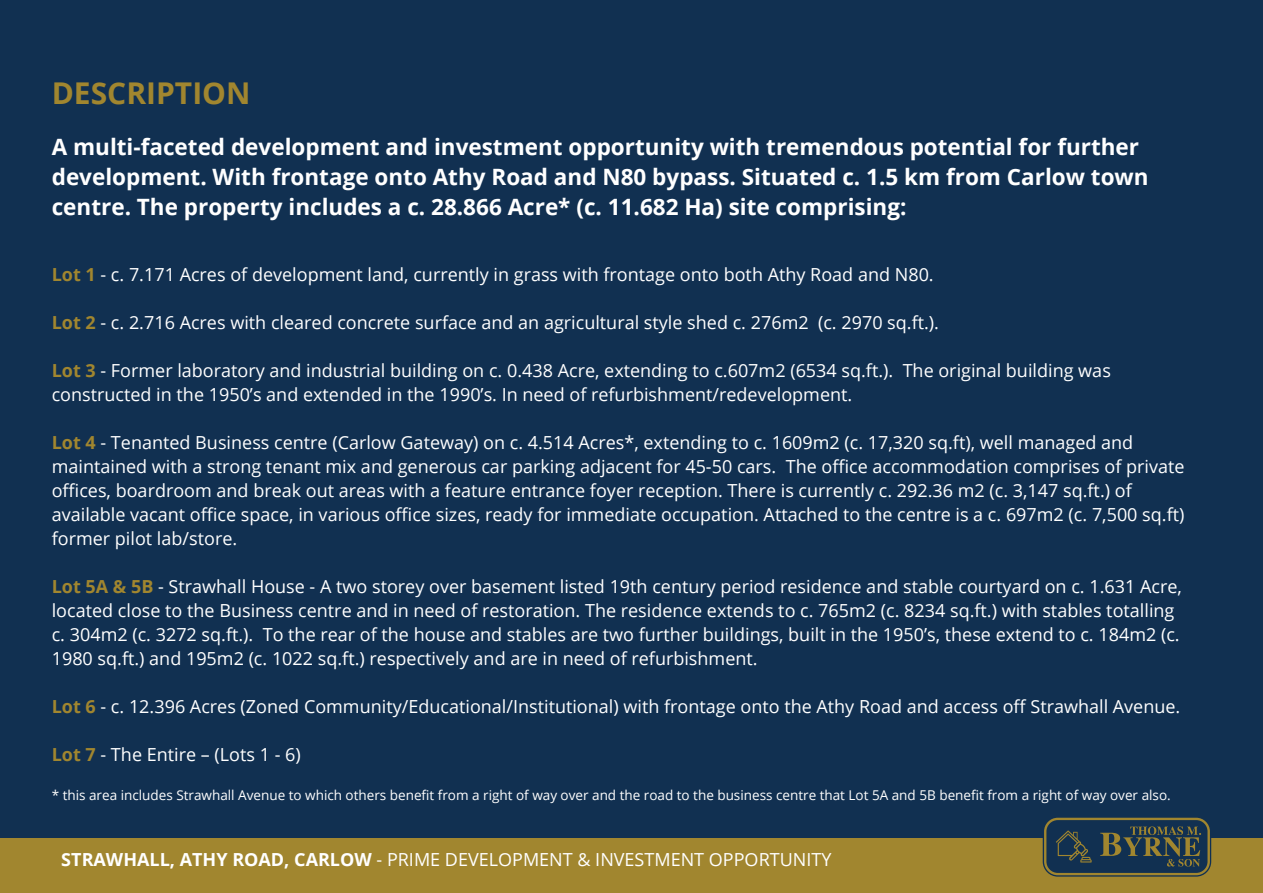
<style>
.page{position:relative;width:1263px;height:893px;background:#113051}
.page>*{position:absolute;margin:0;border:0;box-sizing:border-box;transform-origin:0 0}
.t1{font:700 30px "Open Sans";color:#a1862f}
.t2{font:700 22.5px/30px "Open Sans";color:#fff}
.t3{font:18px/24px "Open Sans";color:#fff}
.t4{font:13.5px "Open Sans";color:#fff}
.s1{font-weight:700;color:#a1862f}
.s2{font-weight:700}
</style>
<div class="page">
<div style="left:0;top:839px;width:1263px;height:54px;background:#a1862f"></div>
<svg style="left:1043px;top:817px;width:168px;height:60px"></svg>
<h1 class="t1" style="left:52px;top:81px;width:200px">DESCRIPTION</h1>
<p class="t2" style="left:52px;top:134px;width:1098px">A multi-faceted development and investment opportunity with tremendous potential for further development. With frontage onto Athy Road and N80 bypass. Situated c. 1.5 km from Carlow town centre. The property includes a c. 28.866 Acre* (c. 11.682 Ha) site comprising:</p>
<p class="t3" style="left:52px;top:262px;width:883px"><span class="s1">Lot 1</span> - c. 7.171 Acres of development land, currently in grass with frontage onto both Athy Road and N80.</p>
<p class="t3" style="left:52px;top:310px;width:889px"><span class="s1">Lot 2</span> - c. 2.716 Acres with cleared concrete surface and an agricultural style shed c. 276m2 (c. 2970 sq.ft.).</p>
<p class="t3" style="left:52px;top:358px;width:1061px"><span class="s1">Lot 3</span> - Former laboratory and industrial building on c. 0.438 Acre, extending to c.607m2 (6534 sq.ft.). The original building was constructed in the 1950’s and extended in the 1990’s. In need of refurbishment/redevelopment.</p>
<p class="t3" style="left:52px;top:430px;width:1134px"><span class="s1">Lot 4</span> - Tenanted Business centre (Carlow Gateway) on c. 4.514 Acres*, extending to c. 1609m2 (c. 17,320 sq.ft), well managed and maintained with a strong tenant mix and generous car parking adjacent for 45-50 cars. The office accommodation comprises of private offices, boardroom and break out areas with a feature entrance foyer reception. There is currently c. 292.36 m2 (c. 3,147 sq.ft.) of available vacant office space, in various office sizes, ready for immediate occupation. Attached to the centre is a c. 697m2 (c. 7,500 sq.ft) former pilot lab/store.</p>
<p class="t3" style="left:52px;top:574px;width:1131px"><span class="s1">Lot 5A &amp; 5B</span> - Strawhall House - A two storey over basement listed 19th century period residence and stable courtyard on c. 1.631 Acre, located close to the Business centre and in need of restoration. The residence extends to c. 765m2 (c. 8234 sq.ft.) with stables totalling c. 304m2 (c. 3272 sq.ft.). To the rear of the house and stables are two further buildings, built in the 1950’s, these extend to c. 184m2 (c.<br>1980 sq.ft.) and 195m2 (c. 1022 sq.ft.) respectively and are in need of refurbishment.</p>
<p class="t3" style="left:52px;top:694px;width:1130px"><span class="s1">Lot 6</span> - c. 12.396 Acres (Zoned Community/Educational/Institutional) with frontage onto the Athy Road and access off Strawhall Avenue.</p>
<p class="t3" style="left:52px;top:744px;width:251px"><span class="s1">Lot 7</span> - The Entire – (Lots 1 - 6)</p>
<p class="t4" style="left:52px;top:786px;width:1120px">* this area includes Strawhall Avenue to which others benefit from a right of way over and the road to the business centre that Lot 5A and 5B benefit from a right of way over also.</p>
<p class="t3" style="left:61px;top:849px;width:772px"><span class="s2">STRAWHALL, ATHY ROAD, CARLOW</span> - PRIME DEVELOPMENT &amp; INVESTMENT OPPORTUNITY</p>
</div>
